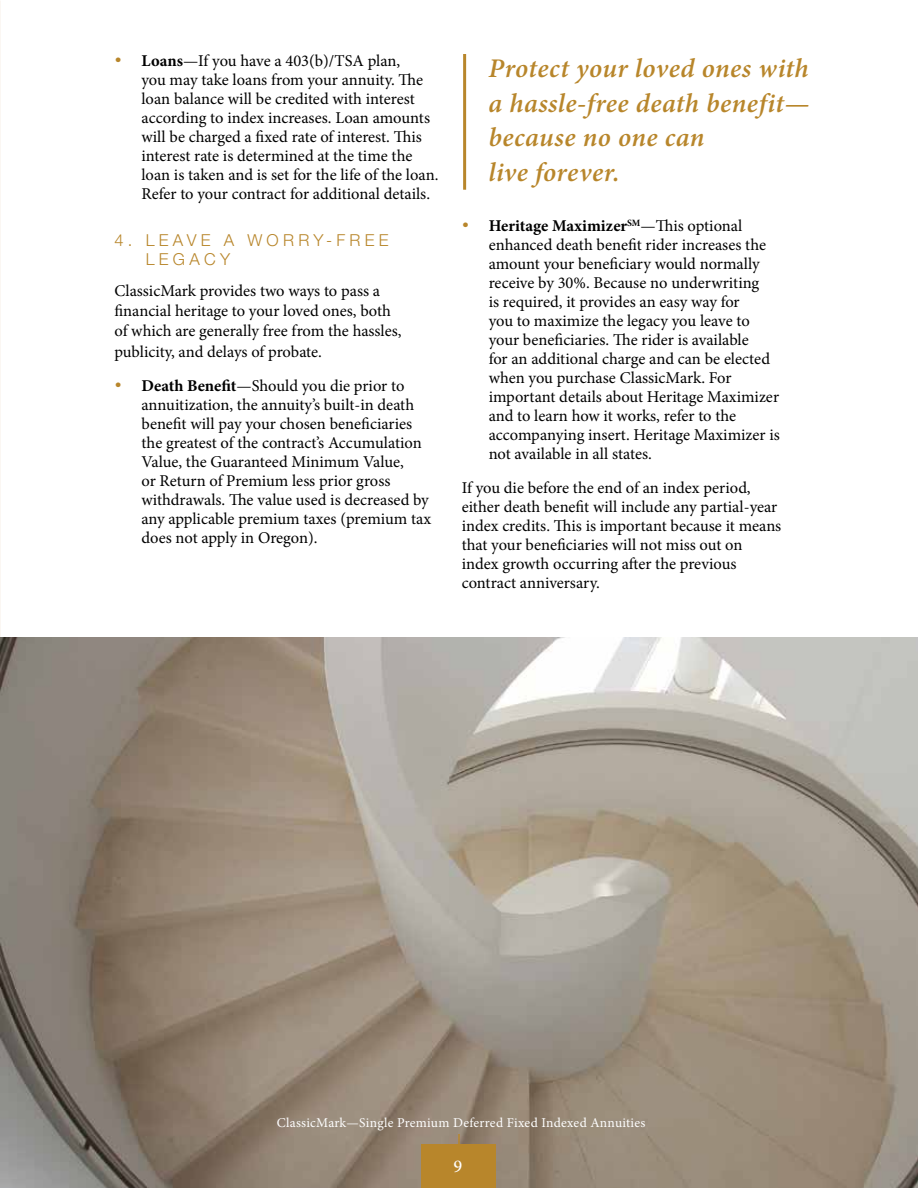
<style>
.page{position:relative;width:918px;height:1188px;background:#fff}
.page>*{position:absolute;margin:0;border:0;box-sizing:border-box;transform-origin:0 0}
.t1{font:italic 600 27px/34.5px "Minion Pro";letter-spacing:.015em;color:#b8862b}
.t2{font:500 18px "Minion Pro";color:#fff}
.t3{font:16.5px/18.9px "Minion Pro";color:#000}
.t4{font:300 16.5px/19.8px "Helvetica Neue LT Pro";letter-spacing:.26em;color:#b8862b}
.t5{font:13.5px "Minion Pro";letter-spacing:.02em;color:#fff}
.s1{color:#b8862b}
.s2{font-weight:700}
</style>
<div class="page">
<img style="left:0;top:637px;width:918px;height:551px">
<hr style="left:458px;top:1134px;width:2px;height:54px;background:#b8862b">
<div style="left:422px;top:1145px;width:74px;height:43px;background:#b8862b"></div>
<hr style="left:463px;top:54px;width:3px;height:136px;background:#b8862b">
<p class="t3" style="left:141px;top:51px;width:299px;text-indent:-27px"><span class="s1">•</span> <span class="s2">Loans</span>—If you have a 403(b)/TSA plan,<br>you may take loans from your annuity. The loan balance will be credited with interest according to index increases. Loan amounts will be charged a fixed rate of interest. This interest rate is determined at the time the loan is taken and is set for the life of the loan.<br>Refer to your contract for additional details.</p>
<p class="t4" style="left:146px;top:230px;width:245px;text-indent:-31px">4. LEAVE A WORRY-FREE<br>LEGACY</p>
<p class="t3" style="left:114px;top:281px;width:289px;line-height:19.8px">ClassicMark provides two ways to pass a financial heritage to your loved ones, both of which are generally free from the hassles,</p>
<p class="t3" style="left:114px;top:343px;width:209px">publicity, and delays of probate.</p>
<p class="t3" style="left:141px;top:377px;width:291px;text-indent:-27px"><span class="s1">•</span> <span class="s2">Death Benefit</span>—Should you die prior to annuitization, the annuity’s built-in death benefit will pay your chosen beneficiaries the greatest of the contract’s Accumulation Value, the Guaranteed Minimum Value,<br>or Return of Premium less prior gross withdrawals. The value used is decreased by any applicable premium taxes (premium tax does not apply in Oregon).</p>
<h1 class="t1" style="left:489px;top:51px;width:322px">Protect your loved ones with a hassle-free death benefit— because no one can<br>live forever.</h1>
<p class="t3" style="left:489px;top:217px;width:293px;text-indent:-27px"><span class="s1">•</span> <span class="s2">Heritage Maximizer</span><sup>SM</sup>—This optional enhanced death benefit rider increases the amount your beneficiary would normally receive by 30%. Because no underwriting<br>is required, it provides an easy way for<br>you to maximize the legacy you leave to your beneficiaries. The rider is available<br>for an additional charge and can be elected when you purchase ClassicMark. For important details about Heritage Maximizer and to learn how it works, refer to the accompanying insert. Heritage Maximizer is not available in all states.</p>
<p class="t3" style="left:462px;top:479px;width:321px">If you die before the end of an index period, either death benefit will include any partial-year index credits. This is important because it means that your beneficiaries will not miss out on index growth occurring after the previous contract anniversary.</p>
<p class="t5" style="left:277px;top:1113px;width:370px">ClassicMark—Single Premium Deferred Fixed Indexed Annuities</p>
<p class="t2" style="left:454px;top:1154px;width:10px">9</p>
</div>
